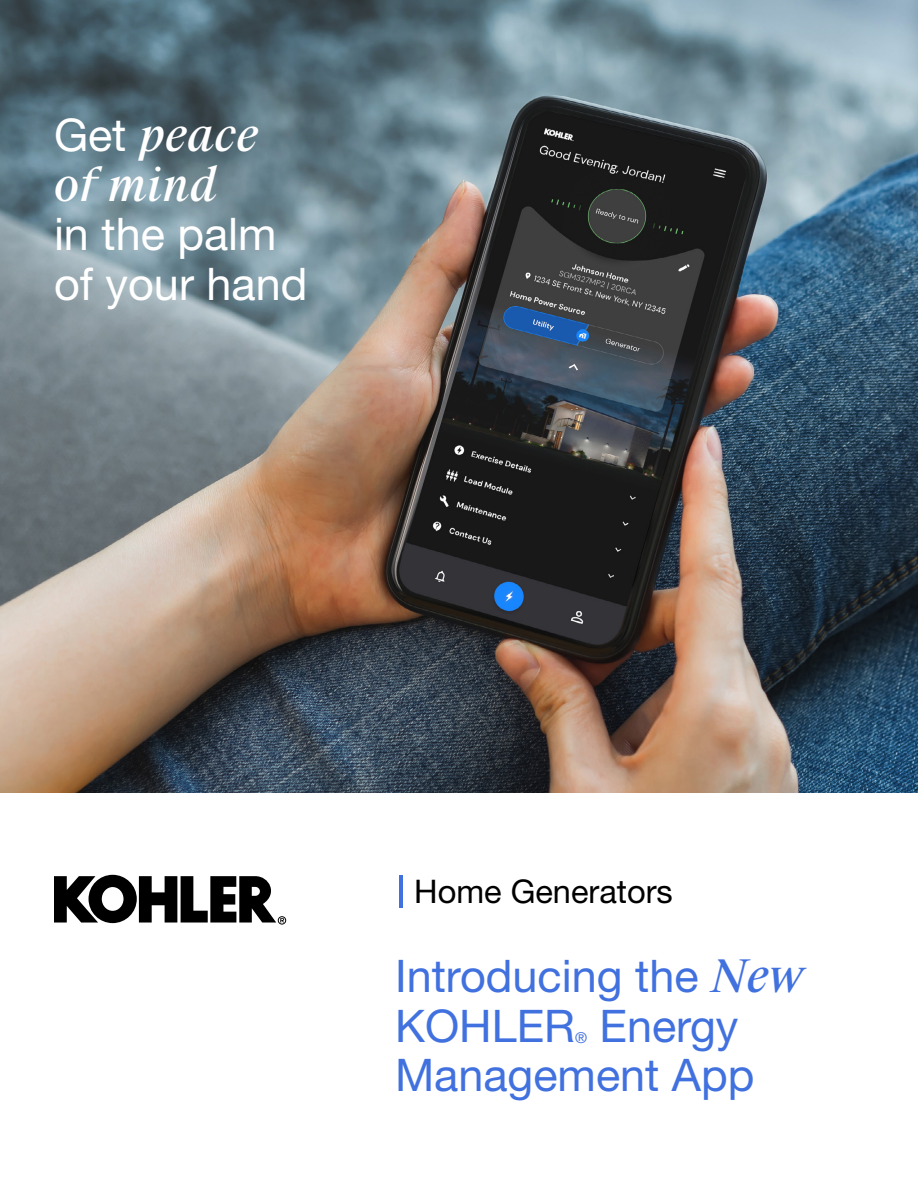
<style>
.page{position:relative;width:918px;height:1188px;background:#fff}
.page>*{position:absolute;margin:0;border:0;box-sizing:border-box;transform-origin:0 0}
.t1{font:45px/49.5px "Helvetica Neue LT Pro";color:#4171df}
.t2{font:45px/49.5px "Helvetica Neue LT Pro";color:#fff}
.t3{font:italic 45px/49.5px "Suisse Works";color:#fff}
.t4{font:32.55px "Helvetica Neue LT Pro";color:#000}
.t5{font:15px "Helvetica Neue LT Pro";color:#4171df}
.s1{font-family:"Helvetica Neue LT Pro";font-style:normal}
.s2{font-family:"Suisse Works";font-style:italic}
</style>
<div class="page">
<svg style="left:54px;top:875px;width:232px;height:50px"></svg>
<hr style="left:400px;top:875px;width:3px;height:33px;background:#4171df">
<img style="left:0;top:0;width:918px;height:793px">
<p class="t3" style="left:54px;top:112px;width:206px"><span class="s1">Get</span> peace of mind</p>
<p class="t2" style="left:54px;top:209px;width:255px">in the palm of your hand</p>
<p class="t4" style="left:414px;top:871px;width:260px">Home Generators</p>
<p class="t1" style="left:395px;top:951px;width:411px">Introducing the <span class="s2">New<br></span>KOHLER</p>
<p class="t1" style="left:395px;top:1000px;width:361px;text-indent:205px">Energy<br>Management App</p>
<p class="t5" style="left:575px;top:1029px;width:13px">®</p>
</div>
